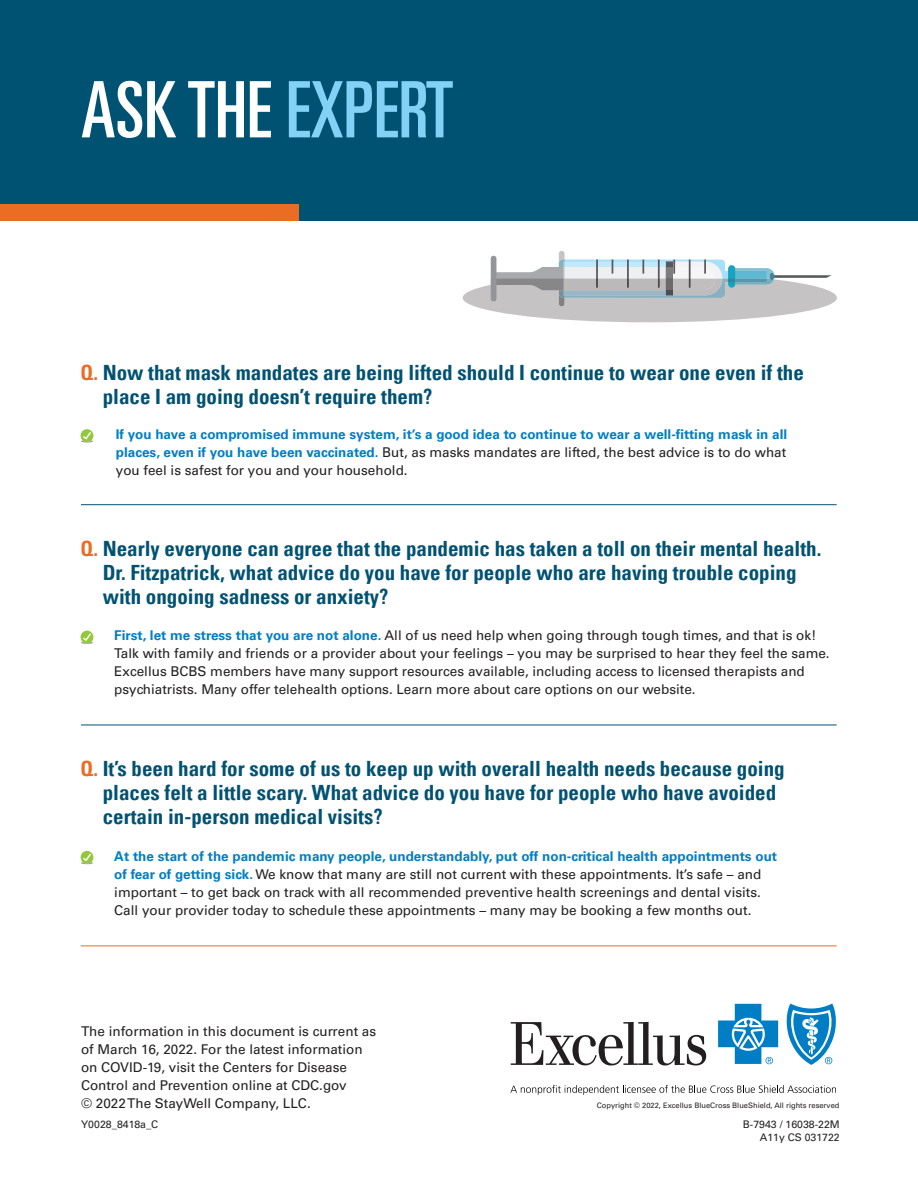
<style>
.page{position:relative;width:918px;height:1188px;background:#fff}
.page>*{position:absolute;margin:0;border:0;box-sizing:border-box;transform-origin:0 0}
.t1{font:77.85px "Univers LT Pro Ult Cond";color:#fff}
.t2{font:700 condensed 21px/24px "Univers LT Pro";color:#005273}
.t3{font:13.5px/18px "Univers LT Pro 55 Roman";color:#231f20}
.t4{font:700 13.5px/18px "Univers LT Pro 65";color:#007ec5;text-align:justify}
.t5{font:10.5px/12.6px "Univers LT Pro 55 Roman";color:#231f20;text-align:right}
.t6{font:7.5px "Univers LT Pro 55 Roman";color:#231f20}
.s1{color:#81d2f5}
.s2{color:#eb6c23}
.s3{font-family:"Univers LT Pro 55 Roman";font-weight:400;color:#231f20}
.s4{font-family:"Univers LT Pro 65";font-weight:700;color:#007ec5}
</style>
<div class="page">
<hr style="left:81px;top:504px;width:756px;height:1px;background:#005273">
<svg style="left:80px;top:429px;width:14px;height:13px"></svg>
<svg style="left:81px;top:432px;width:12px;height:11px"></svg>
<svg style="left:80px;top:630px;width:14px;height:14px"></svg>
<svg style="left:81px;top:634px;width:12px;height:10px"></svg>
<hr style="left:81px;top:945px;width:756px;height:1px;background:#eb6c23">
<svg style="left:511px;top:1022px;width:195px;height:43px"></svg>
<svg style="left:718px;top:1004px;width:60px;height:60px"></svg>
<svg style="left:786px;top:1004px;width:50px;height:61px"></svg>
<svg style="left:510px;top:1085px;width:326px;height:10px"></svg>
<div style="left:0;top:0;width:918px;height:220px;background:#005273"></div>
<div style="left:0;top:204px;width:298px;height:16px;background:#eb6c23"></div>
<hr style="left:81px;top:725px;width:756px;height:1px;background:#005273">
<svg style="left:80px;top:851px;width:14px;height:13px"></svg>
<svg style="left:81px;top:854px;width:12px;height:11px"></svg>
<svg style="left:463px;top:251px;width:374px;height:71px"></svg>
<h1 class="t1" style="left:81px;top:56px;width:374px">ASK THE <span class="s1">EXPERT</span></h1>
<h3 class="t2" style="left:103px;top:360px;width:703px;text-indent:-22px"><span class="s2">Q.</span> Now that mask mandates are being lifted should I continue to wear one even if the place I am going doesn’t require them?</h3>
<p class="t4" style="left:116px;top:424px;width:673px">If you have a compromised immune system, it’s a good idea to continue to wear a well-fitting mask in all places, even if you have been vaccinated. <span class="s3">But, as masks mandates are lifted, the best advice is to do what you feel is safest for you and your household.</span></p>
<h3 class="t2" style="left:103px;top:536px;width:720px;text-indent:-22px"><span class="s2">Q.</span> Nearly everyone can agree that the pandemic has taken a toll on their mental health.<br>Dr. Fitzpatrick, what advice do you have for people who are having trouble coping with ongoing sadness or anxiety?</h3>
<p class="t3" style="left:114px;top:626px;width:717px"><span class="s4">First, let me stress that you are not alone.</span> All of us need help when going through tough times, and that is ok!<br>Talk with family and friends or a provider about your feelings – you may be surprised to hear they feel the same.<br>Excellus BCBS members have many support resources available, including access to licensed therapists and psychiatrists. Many offer telehealth options. Learn more about care options on our website.</p>
<h3 class="t2" style="left:103px;top:756px;width:684px;text-indent:-22px"><span class="s2">Q.</span> It’s been hard for some of us to keep up with overall health needs because going places felt a little scary. What advice do you have for people who have avoided certain in-person medical visits?</h3>
<p class="t3" style="left:114px;top:846px;width:664px"><span class="s4">At the start of the pandemic many people, understandably, put off non-critical health appointments out of fear of getting sick.</span> We know that many are still not current with these appointments. It’s safe – and important – to get back on track with all recommended preventive health screenings and dental visits.<br>Call your provider today to schedule these appointments – many may be booking a few months out.</p>
<p class="t3" style="left:81px;top:1021px;width:297px">The information in this document is current as of March 16, 2022. For the latest information on COVID-19, visit the Centers for Disease Control and Prevention online at CDC.gov</p>
<p class="t3" style="left:81px;top:1093px;width:231px">© 2022 The StayWell Company, LLC.</p>
<p class="t5" style="left:81px;top:1118px;width:79px">Y0028_8418a_C</p>
<p class="t6" style="left:597px;top:1100px;width:244px">Copyright © 2022, Excellus BlueCross BlueShield, All rights reserved</p>
<p class="t5" style="left:743px;top:1118px;width:98px">B-7943 / 16038-22M<br>A11y CS 031722</p>
</div>
